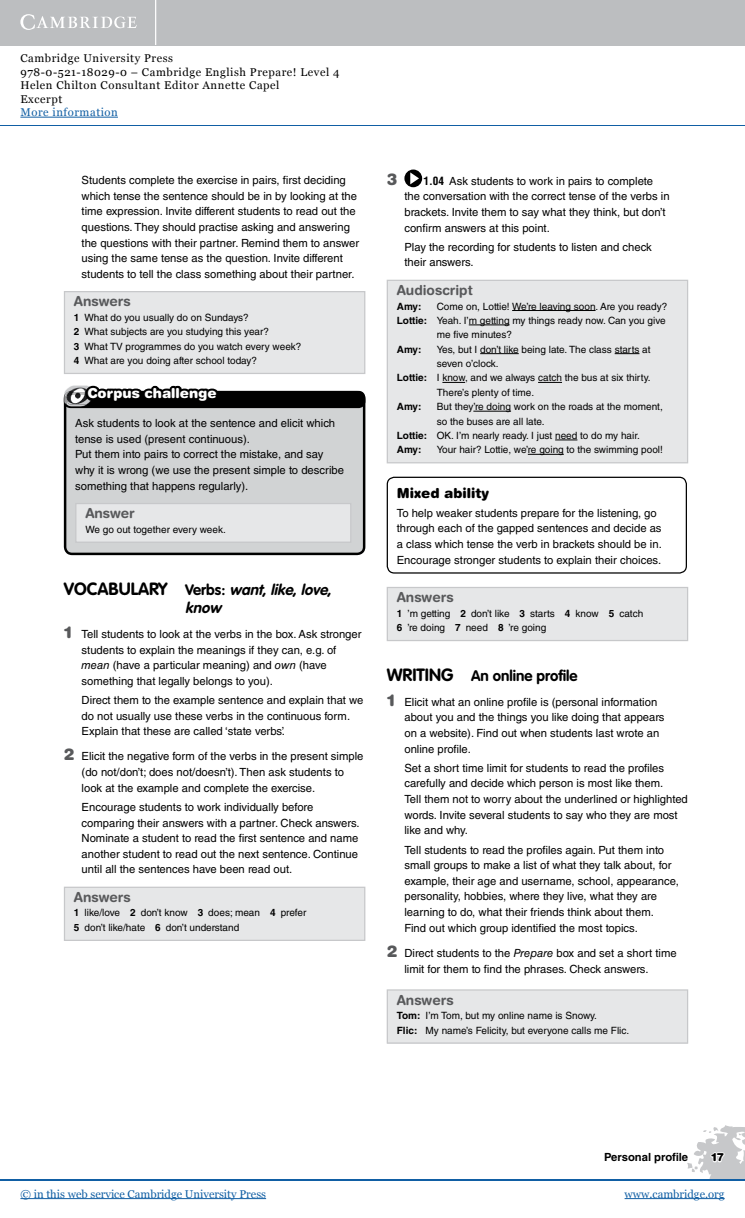
<style>
.page{position:relative;width:745px;height:1218px;background:#fff}
.page>*{position:absolute;margin:0;border:0;box-sizing:border-box;transform-origin:0 0}
.t1{font:900 16.25px "Helvetica Rounded LT Std";color:#58595b}
.t2{font:italic 700 15px/18.1px "VAG Rounded Std";color:#000}
.t3{font:700 15px "VAG Rounded Std";color:#000}
.t4{font:700 13.75px "Helvetica Rounded LT Std";color:#58595b}
.t5{font:900 13.75px "Helvetica Rounded LT Std";color:#fff}
.t6{font:900 13.75px "Helvetica Rounded LT Std";color:#000}
.t7{font:11.25px/15.6px "Helvetica LT Std";color:#000}
.t8{font:11.25px/13.4px "Georgia";letter-spacing:.05em;color:#000}
.t9{font:11.25px "Georgia";color:#115fa4}
.t10{font:11.25px "Georgia";letter-spacing:.05em;color:#115fa4}
.t11{font:700 11.25px "Helvetica LT Std";color:#000}
.t12{font:900 11.25px "Helvetica Rounded LT Std";color:#000}
.t13{font:10px/14.4px "Helvetica LT Std";color:#000}
.t14{font:700 10px "Helvetica LT Std";letter-spacing:-.015em;color:#000}
.s1{font-weight:700}
.s2{font-style:normal;font-size:17.5px}
.s3{font-style:normal}
.s4{font-family:"Helvetica Rounded LT Std";font-weight:900;font-size:16.25px;color:#58595b}
.s5{font-style:italic}
.s6{font-weight:700;font-stretch:condensed}
.s7{font-size:17.5px}
</style>
<div class="page">
<div style="left:0;top:0;width:744px;height:45px;background:#bcbec0"></div>
<hr style="left:155px;top:0;width:1px;height:45px;background:#fff">
<svg style="left:20px;top:14px;width:117px;height:16px"></svg>
<hr style="left:20px;top:117px;width:98px;height:1px;background:#115fa4">
<hr style="left:0;top:125px;width:744px;height:1px;background:#115fa4">
<hr style="left:0;top:1179px;width:744px;height:1px;background:#115fa4">
<hr style="left:20px;top:1198px;width:246px;height:1px;background:#115fa4">
<hr style="left:624px;top:1198px;width:100px;height:1px;background:#115fa4">
<svg style="left:404px;top:169px;width:18px;height:18px"></svg>
<svg style="left:410px;top:172px;width:9px;height:12px"></svg>
<div style="left:387px;top:280px;width:300px;height:183px;background:#e6e7e8"></div>
<hr style="left:512px;top:310px;width:83px;height:1px;background:#000">
<hr style="left:468px;top:325px;width:41px;height:1px;background:#000">
<hr style="left:480px;top:353px;width:38px;height:1px;background:#000">
<svg style="left:614px;top:353px;width:25px;height:1px"></svg>
<svg style="left:442px;top:382px;width:22px;height:1px"></svg>
<svg style="left:538px;top:382px;width:23px;height:1px"></svg>
<hr style="left:473px;top:411px;width:37px;height:1px;background:#000">
<svg style="left:555px;top:440px;width:22px;height:1px"></svg>
<hr style="left:527px;top:454px;width:36px;height:1px;background:#000">
<div style="left:386px;top:280px;width:301px;height:183px;border:1px solid #c7c8ca"></div>
<div style="left:386px;top:477px;width:300px;height:96px;border:1px solid #000;border-radius:7px"></div>
<div style="left:387px;top:587px;width:300px;height:53px;background:#e6e7e8"></div>
<div style="left:386px;top:587px;width:301px;height:54px;border:1px solid #c7c8ca"></div>
<div style="left:387px;top:990px;width:300px;height:53px;background:#e6e7e8"></div>
<div style="left:386px;top:989px;width:301px;height:54px;border:1px solid #c7c8ca"></div>
<div style="left:64px;top:292px;width:300px;height:81px;background:#e6e7e8"></div>
<div style="left:64px;top:291px;width:301px;height:83px;border:1px solid #c7c8ca"></div>
<svg style="left:64px;top:481px;width:301px;height:74px;background:#d0d2d3"></svg>
<svg style="left:64px;top:308px;width:301px;height:173px"></svg>
<div style="left:64px;top:887px;width:300px;height:53px;background:#e6e7e8"></div>
<div style="left:64px;top:886px;width:301px;height:55px;border:1px solid #c7c8ca"></div>
<svg style="left:687px;top:1125px;width:57px;height:54px"></svg>
<p class="t8" style="left:20px;top:51px;width:320px">Cambridge University Press<br>978-0-521-18029-0 – Cambridge English Prepare! Level 4<br>Helen Chilton Consultant Editor Annette Capel<br>Excerpt</p>
<p class="t10" style="left:20px;top:104px;width:99px">More information</p>
<p class="t7" style="left:81px;top:172px;width:279px">Students complete the exercise in pairs, first deciding which tense the sentence should be in by looking at the time expression. Invite different students to read out the questions. They should practise asking and answering the questions with their partner. Remind them to answer using the same tense as the question. Invite different students to tell the class something about their partner.</p>
<p class="t4" style="left:74px;top:293px;width:58px">Answers</p>
<p class="t13" style="left:74px;top:310px;width:229px"><span class="s1">1</span> What do you usually do on Sundays?<br><span class="s1">2</span> What subjects are you studying this year?<br><span class="s1">3</span> What TV programmes do you watch every week?<br><span class="s1">4</span> What are you doing after school today?</p>
<p class="t5" style="left:87px;top:385px;width:131px">Corpus challenge</p>
<p class="t7" style="left:75px;top:415px;width:270px">Ask students to look at the sentence and elicit which tense is used (present continuous).<br>Put them into pairs to correct the mistake, and say why it is wrong (we use the present simple to describe something that happens regularly).</p>
<p class="t4" style="left:85px;top:505px;width:51px">Answer</p>
<p class="t13" style="left:85px;top:522px;width:142px">We go out together every week.</p>
<h2 class="t2" style="left:185px;top:581px;width:148px;text-indent:-121px"><span class="s2">VOCABULARY</span> <span class="s3">Verbs:</span> want<span class="s3">,</span> like<span class="s3">,</span> love<span class="s3">, </span>know</h2>
<p class="t7" style="left:81px;top:626px;width:281px;text-indent:-18px"><span class="s4">1</span> Tell students to look at the verbs in the box. Ask stronger students to explain the meanings if they can, e.g. of <span class="s5">mean</span> (have a particular meaning) and <span class="s5">own</span> (have something that legally belongs to you).</p>
<p class="t7" style="left:81px;top:692px;width:283px">Direct them to the example sentence and explain that we do not usually use these verbs in the continuous form.<br>Explain that these are called ‘state verbs’.</p>
<p class="t7" style="left:81px;top:748px;width:283px;text-indent:-18px"><span class="s4">2</span> Elicit the negative form of the verbs in the present simple (do not/don’t; does not/doesn’t). Then ask students to look at the example and complete the exercise.</p>
<p class="t7" style="left:81px;top:799px;width:279px">Encourage students to work individually before comparing their answers with a partner. Check answers.<br>Nominate a student to read the first sentence and name another student to read out the next sentence. Continue until all the sentences have been read out.</p>
<p class="t4" style="left:74px;top:889px;width:58px">Answers</p>
<p class="t13" style="left:74px;top:905px;width:234px"><span class="s1">1</span> like/love <span class="s1">2</span> don’t know <span class="s1">3</span> does; mean <span class="s1">4</span> prefer<br><span class="s1">5</span> don’t like/hate <span class="s1">6</span> don’t understand</p>
<h1 class="t1" style="left:386px;top:168px;width:12px">3</h1>
<p class="t7" style="left:404px;top:173px;width:266px;text-indent:19px"><span class="s6">1.04</span> Ask students to work in pairs to complete the conversation with the correct tense of the verbs in brackets. Invite them to say what they think, but don’t confirm answers at this point.</p>
<p class="t7" style="left:404px;top:239px;width:249px">Play the recording for students to listen and check their answers.</p>
<p class="t4" style="left:396px;top:282px;width:77px">Audioscript</p>
<p class="t14" style="left:396px;top:300px;width:26px">Amy:</p>
<p class="t13" style="left:436px;top:299px;width:232px">Come on, Lottie! We’re leaving soon. Are you ready?</p>
<p class="t13" style="left:396px;top:313px;width:270px"><span class="s1">Lottie:</span> Yeah. I’m getting my things ready now. Can you give</p>
<p class="t13" style="left:436px;top:327px;width:77px">me five minutes?</p>
<p class="t14" style="left:396px;top:343px;width:26px">Amy:</p>
<p class="t13" style="left:436px;top:342px;width:215px">Yes, but I don’t like being late. The class starts at</p>
<p class="t13" style="left:436px;top:356px;width:63px">seven o’clock.</p>
<p class="t13" style="left:396px;top:371px;width:255px"><span class="s1">Lottie:</span> I know, and we always catch the bus at six thirty.</p>
<p class="t13" style="left:436px;top:385px;width:99px">There’s plenty of time.</p>
<p class="t14" style="left:396px;top:400px;width:26px">Amy:</p>
<p class="t13" style="left:436px;top:399px;width:227px">But they’re doing work on the roads at the moment,</p>
<p class="t13" style="left:436px;top:414px;width:109px">so the buses are all late.</p>
<p class="t13" style="left:396px;top:428px;width:244px"><span class="s1">Lottie:</span> OK. I’m nearly ready. I just need to do my hair.</p>
<p class="t14" style="left:396px;top:443px;width:26px">Amy:</p>
<p class="t13" style="left:436px;top:442px;width:227px">Your hair? Lottie, we’re going to the swimming pool!</p>
<p class="t6" style="left:396px;top:485px;width:94px">Mixed ability</p>
<p class="t7" style="left:396px;top:505px;width:266px">To help weaker students prepare for the listening, go through each of the gapped sentences and decide as a class which tense the verb in brackets should be in.<br>Encourage stronger students to explain their choices.</p>
<p class="t4" style="left:396px;top:589px;width:58px">Answers</p>
<p class="t13" style="left:396px;top:606px;width:248px"><span class="s1">1</span> ’m getting <span class="s1">2</span> don’t like <span class="s1">3</span> starts <span class="s1">4</span> know <span class="s1">5</span> catch<br><span class="s1">6</span> ’re doing <span class="s1">7</span> need <span class="s1">8</span> ’re going</p>
<h2 class="t3" style="left:386px;top:666px;width:192px"><span class="s7">WRITING</span> An online profile</h2>
<p class="t7" style="left:404px;top:694px;width:261px;text-indent:-18px"><span class="s4">1</span> Elicit what an online profile is (personal information about you and the things you like doing that appears on a website). Find out when students last wrote an online profile.</p>
<p class="t7" style="left:404px;top:760px;width:285px">Set a short time limit for students to read the profiles carefully and decide which person is most like them.<br>Tell them not to worry about the underlined or highlighted words. Invite several students to say who they are most like and why.</p>
<p class="t7" style="left:404px;top:841px;width:276px">Tell students to read the profiles again. Put them into small groups to make a list of what they talk about, for example, their age and username, school, appearance, personality, hobbies, where they live, what they are learning to do, what their friends think about them.<br>Find out which group identified the most topics.</p>
<p class="t7" style="left:404px;top:945px;width:274px;text-indent:-18px"><span class="s4">2</span> Direct students to the <span class="s5">Prepare</span> box and set a short time limit for them to find the phrases. Check answers.</p>
<p class="t4" style="left:396px;top:991px;width:58px">Answers</p>
<p class="t13" style="left:396px;top:1008px;width:234px"><span class="s1">Tom:</span> I’m Tom, but my online name is Snowy.<br><span class="s1">Flic:</span> My name’s Felicity, but everyone calls me Flic.</p>
<p class="t11" style="left:603px;top:1150px;width:86px">Personal profile</p>
<p class="t12" style="left:710px;top:1150px;width:14px">17</p>
<p class="t9" style="left:20px;top:1185px;width:247px">© in this web service Cambridge University Press</p>
<p class="t9" style="left:624px;top:1185px;width:101px">www.cambridge.org</p>
</div>
